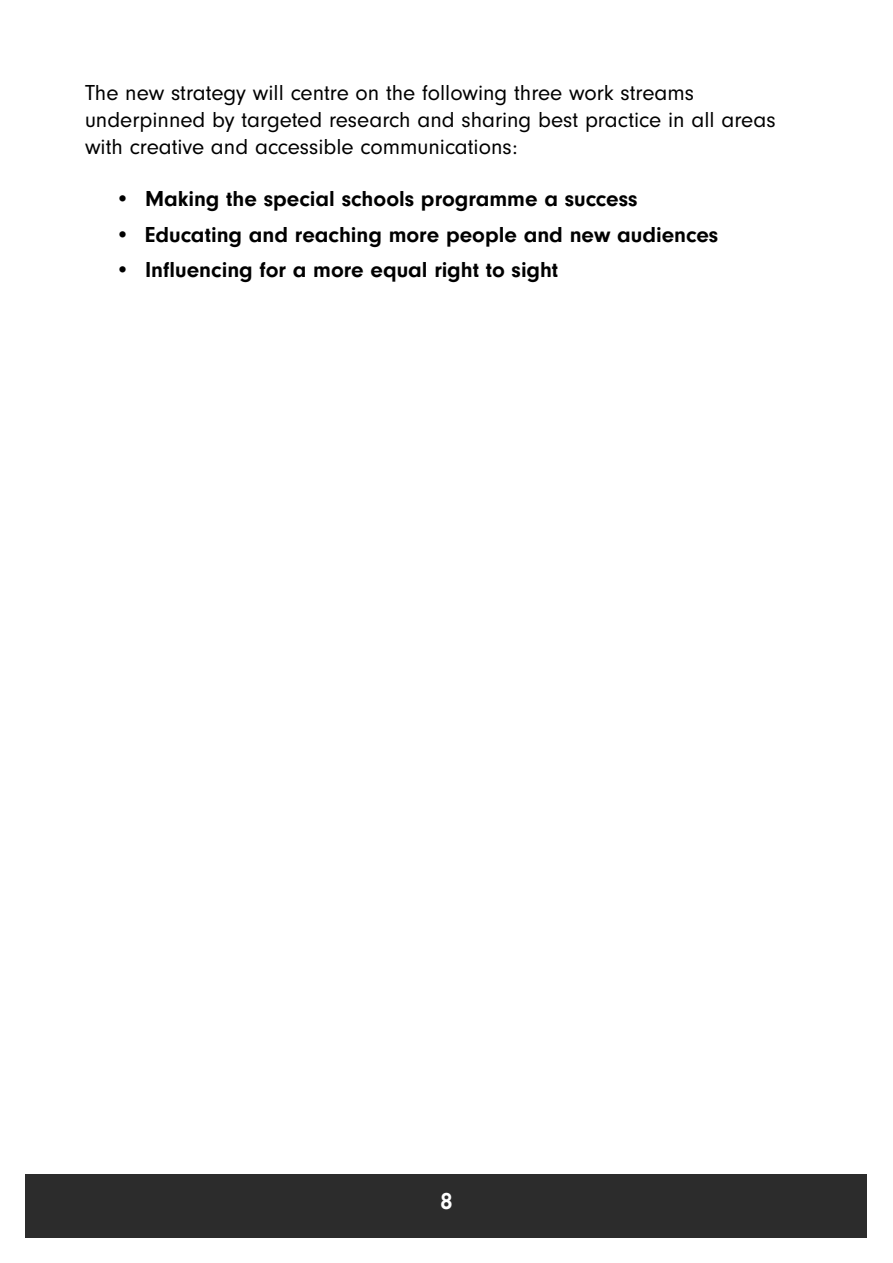
<style>
.page{position:relative;width:893px;height:1263px;background:#fff}
.page>*{position:absolute;margin:0;border:0;box-sizing:border-box;transform-origin:0 0}
.t1{font:700 24px "Neuzeit Gro";color:#fff}
.body{font:22.5px/27px "Neuzeit Gro";color:#000}
.t2{font:700 22.5px "Neuzeit Gro";color:#000}
</style>
<div class="page">
<div style="left:26px;top:1174px;width:841px;height:63px;background:#2c2c2c"></div>
<p class="body" style="left:85px;top:80px;width:692px">The new strategy will centre on the following three work streams underpinned by targeted research and sharing best practice in all areas with creative and accessible communications:</p>
<p class="t2" style="left:115px;top:186px;width:524px">• Making the special schools programme a success</p>
<p class="t2" style="left:115px;top:222px;width:605px">• Educating and reaching more people and new audiences</p>
<p class="t2" style="left:115px;top:257px;width:445px">• Influencing for a more equal right to sight</p>
<p class="t1" style="left:440px;top:1188px;width:13px">8</p>
</div>
